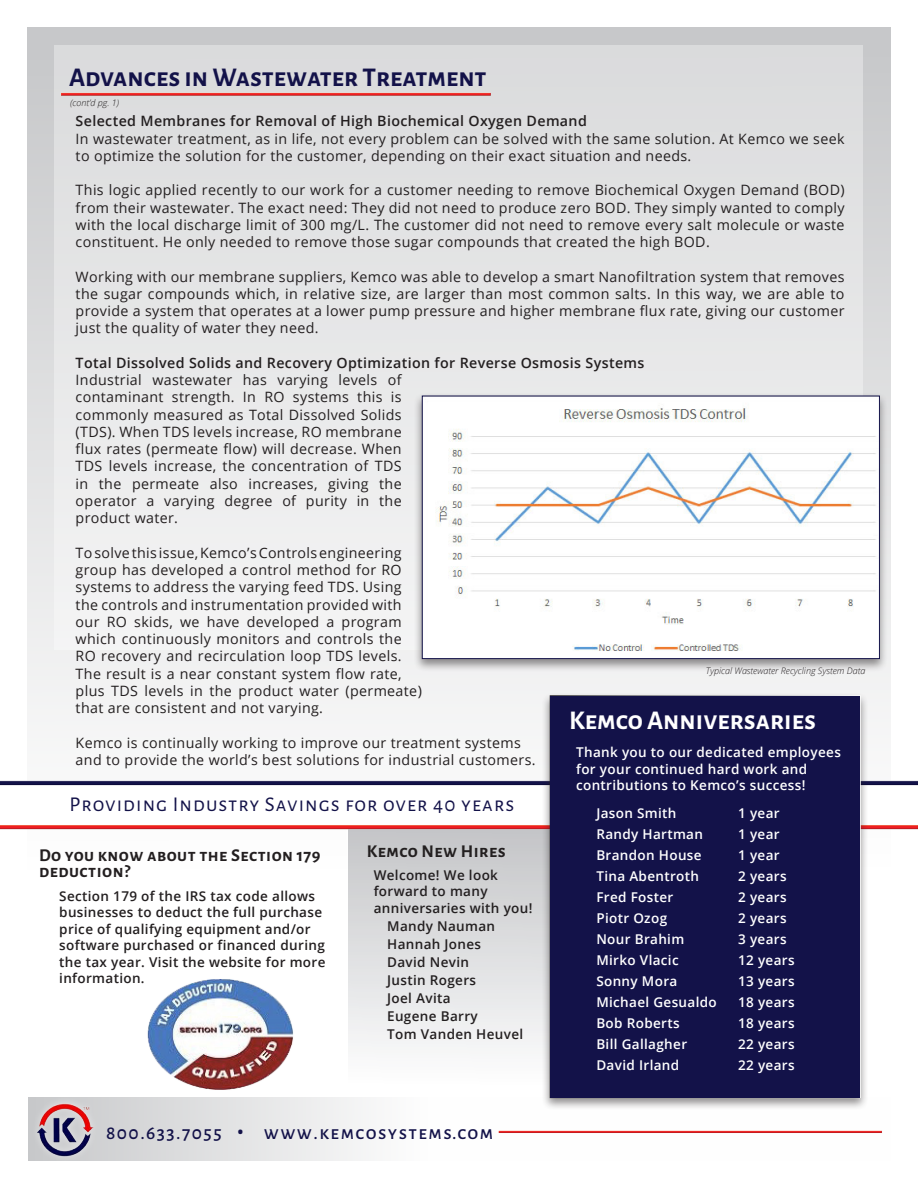
<style>
.page{position:relative;width:918px;height:1188px;background:#fff}
.page>*{position:absolute;margin:0;border:0;box-sizing:border-box;transform-origin:0 0}
.t1{font:700 27px "Alegreya Sans SC";color:#131249}
.t2{font:700 27px "Alegreya Sans SC";color:#fff}
.t3{font:21px "Alegreya Sans SC";letter-spacing:.05em;color:#131249}
.t4{font:500 19.5px "Alegreya Sans SC";letter-spacing:.075em;color:#131249}
.t5{font:700 18px/16.5px "Alegreya Sans SC";letter-spacing:.025em;color:#231f20}
.t6{font:14.25px/17.2px "Open Sans";letter-spacing:.025em;color:#231f20;text-align:justify}
.t7{font:600 14.25px "Open Sans";letter-spacing:.025em;color:#231f20}
.t8{font:600 13.5px/16.5px "Open Sans";letter-spacing:.025em;color:#fff}
.t9{font:600 13.5px/16.5px "Open Sans";letter-spacing:.025em;color:#231f20}
.t10{font:italic 300 9px "Open Sans";color:#231f20}
.s1{font-family:"Open Sans";font-weight:400}
</style>
<div class="page">
<div style="left:27px;top:27px;width:864px;height:852px;background:linear-gradient(to bottom,#c6c7c9,#fff)"></div>
<div style="left:54px;top:45px;width:808px;height:605px;background:linear-gradient(to right,#e8e9e9,#e0e0e2)"></div>
<div style="left:29px;top:1097px;width:862px;height:64px;background:linear-gradient(to right,#dcddde,#fff)"></div>
<div style="left:30px;top:1096px;width:70px;height:67px;background:#cecfd1"></div>
<img style="left:37px;top:1103px;width:57px;height:53px">
<img style="left:497px;top:1131px;width:385px;height:3px">
<img style="left:60px;top:93px;width:431px;height:3px">
<div style="left:347px;top:826px;width:222px;height:269px;background:linear-gradient(to bottom,#c3c4c7,#fff)"></div>
<div style="left:346px;top:825px;width:223px;height:270px;border:2px solid #fff"></div>
<div style="left:0;top:784px;width:915px;height:44px;background:#fff"></div>
<img style="left:0;top:780px;width:918px;height:6px">
<img style="left:0;top:825px;width:918px;height:5px">
<div style="left:541px;top:692px;width:328px;height:419px;background:#231f20;opacity:.5"></div>
<div style="left:550px;top:695px;width:311px;height:403px;background:#131249"></div>
<div style="left:414px;top:392px;width:474px;height:280px;background:#231f20;opacity:.5"></div>
<img style="left:424px;top:398px;width:454px;height:259px">
<div style="left:422px;top:396px;width:458px;height:263px;border:1px solid #131249"></div>
<img style="left:147px;top:979px;width:147px;height:111px">
<p class="t1" style="left:69px;top:58px;width:419px">Advances in Wastewater Treatment</p>
<p class="t10" style="left:70px;top:97px;width:50px">(cont’d pg. 1)</p>
<p class="t7" style="left:76px;top:111px;width:513px">Selected Membranes for Removal of High Biochemical Oxygen Demand</p>
<p class="t6" style="left:76px;top:129px;width:770px">In wastewater treatment, as in life, not every problem can be solved with the same solution. At Kemco we seek to optimize the solution for the customer, depending on their exact situation and needs.</p>
<p class="t6" style="left:76px;top:181px;width:771px">This logic applied recently to our work for a customer needing to remove Biochemical Oxygen Demand (BOD) from their wastewater. The exact need: They did not need to produce zero BOD. They simply wanted to comply with the local discharge limit of 300 mg/L. The customer did not need to remove every salt molecule or waste constituent. He only needed to remove those sugar compounds that created the high BOD.</p>
<p class="t6" style="left:76px;top:268px;width:770px">Working with our membrane suppliers, Kemco was able to develop a smart Nanofiltration system that removes the sugar compounds which, in relative size, are larger than most common salts. In this way, we are able to provide a system that operates at a lower pump pressure and higher membrane flux rate, giving our customer just the quality of water they need.</p>
<p class="t7" style="left:76px;top:353px;width:570px">Total Dissolved Solids and Recovery Optimization for Reverse Osmosis Systems</p>
<p class="t6" style="left:76px;top:371px;width:328px">Industrial wastewater has varying levels of contaminant strength. In RO systems this is commonly measured as Total Dissolved Solids (TDS). When TDS levels increase, RO membrane flux rates (permeate flow) will decrease. When TDS levels increase, the concentration of TDS in the permeate also increases, giving the operator a varying degree of purity in the product water.</p>
<p class="t6" style="left:76px;top:544px;width:348px;text-align:left">To solve this issue, Kemco’s Controls engineering group has developed a control method for RO systems to address the varying feed TDS. Using the controls and instrumentation provided with our RO skids, we have developed a program which continuously monitors and controls the RO recovery and recirculation loop TDS levels.<br>The result is a near constant system flow rate, plus TDS levels in the product water (permeate) that are consistent and not varying.</p>
<p class="t6" style="left:76px;top:733px;width:447px">Kemco is continually working to improve our treatment systems</p>
<p class="t6" style="left:76px;top:751px;width:461px">and to provide the world’s best solutions for industrial customers.</p>
<p class="t10" style="left:706px;top:665px;width:161px">Typical Wastewater Recycling System Data</p>
<p class="t2" style="left:569px;top:701px;width:248px">Kemco Anniversaries</p>
<p class="t8" style="left:576px;top:744px;width:266px">Thank you to our dedicated employees for your continued hard work and contributions to Kemco’s success!</p>
<p class="t8" style="left:596px;top:804px;width:82px">Jason Smith</p>
<p class="t8" style="left:738px;top:804px;width:43px">1 year</p>
<p class="t8" style="left:596px;top:825px;width:108px">Randy Hartman</p>
<p class="t8" style="left:738px;top:825px;width:43px">1 year</p>
<p class="t8" style="left:596px;top:846px;width:107px">Brandon House</p>
<p class="t8" style="left:738px;top:846px;width:43px">1 year</p>
<p class="t8" style="left:596px;top:867px;width:104px">Tina Abentroth</p>
<p class="t8" style="left:738px;top:867px;width:50px">2 years</p>
<p class="t8" style="left:596px;top:888px;width:78px">Fred Foster</p>
<p class="t8" style="left:738px;top:888px;width:50px">2 years</p>
<p class="t8" style="left:596px;top:909px;width:72px">Piotr Ozog</p>
<p class="t8" style="left:738px;top:909px;width:50px">2 years</p>
<p class="t8" style="left:596px;top:930px;width:89px">Nour Brahim</p>
<p class="t8" style="left:738px;top:930px;width:50px">3 years</p>
<p class="t8" style="left:596px;top:951px;width:84px">Mirko Vlacic</p>
<p class="t8" style="left:738px;top:951px;width:58px">12 years</p>
<p class="t8" style="left:596px;top:972px;width:82px">Sonny Mora</p>
<p class="t8" style="left:738px;top:972px;width:58px">13 years</p>
<p class="t8" style="left:596px;top:993px;width:122px">Michael Gesualdo</p>
<p class="t8" style="left:738px;top:993px;width:58px">18 years</p>
<p class="t8" style="left:596px;top:1014px;width:85px">Bob Roberts</p>
<p class="t8" style="left:738px;top:1014px;width:58px">18 years</p>
<p class="t8" style="left:596px;top:1035px;width:92px">Bill Gallagher</p>
<p class="t8" style="left:738px;top:1035px;width:58px">22 years</p>
<p class="t8" style="left:596px;top:1056px;width:84px">David Irland</p>
<p class="t8" style="left:738px;top:1056px;width:58px">22 years</p>
<p class="t3" style="left:70px;top:790px;width:446px">Providing Industry Savings for over 40 years</p>
<p class="t5" style="left:367px;top:841px;width:140px">Kemco New Hires</p>
<p class="t9" style="left:374px;top:866px;width:160px">Welcome! We look forward to many anniversaries with you!</p>
<p class="t9" style="left:387px;top:917px;width:110px">Mandy Nauman</p>
<p class="t9" style="left:387px;top:935px;width:95px">Hannah Jones</p>
<p class="t9" style="left:387px;top:953px;width:83px">David Nevin</p>
<p class="t9" style="left:387px;top:971px;width:90px">Justin Rogers</p>
<p class="t9" style="left:387px;top:989px;width:65px">Joel Avita</p>
<p class="t9" style="left:387px;top:1007px;width:92px">Eugene Barry</p>
<p class="t9" style="left:387px;top:1025px;width:138px">Tom Vanden Heuvel</p>
<p class="t5" style="left:39px;top:846px;width:283px">Do you know about the Section 179 deduction?</p>
<p class="t9" style="left:59px;top:887px;width:268px">Section 179 of the IRS tax code allows businesses to deduct the full purchase price of qualifying equipment and/or software purchased or financed during the tax year. Visit the website for more information.</p>
<p class="t4" style="left:106px;top:1119px;width:389px">800.633.7055 <span class="s1">•</span> www.kemcosystems.com</p>
</div>
